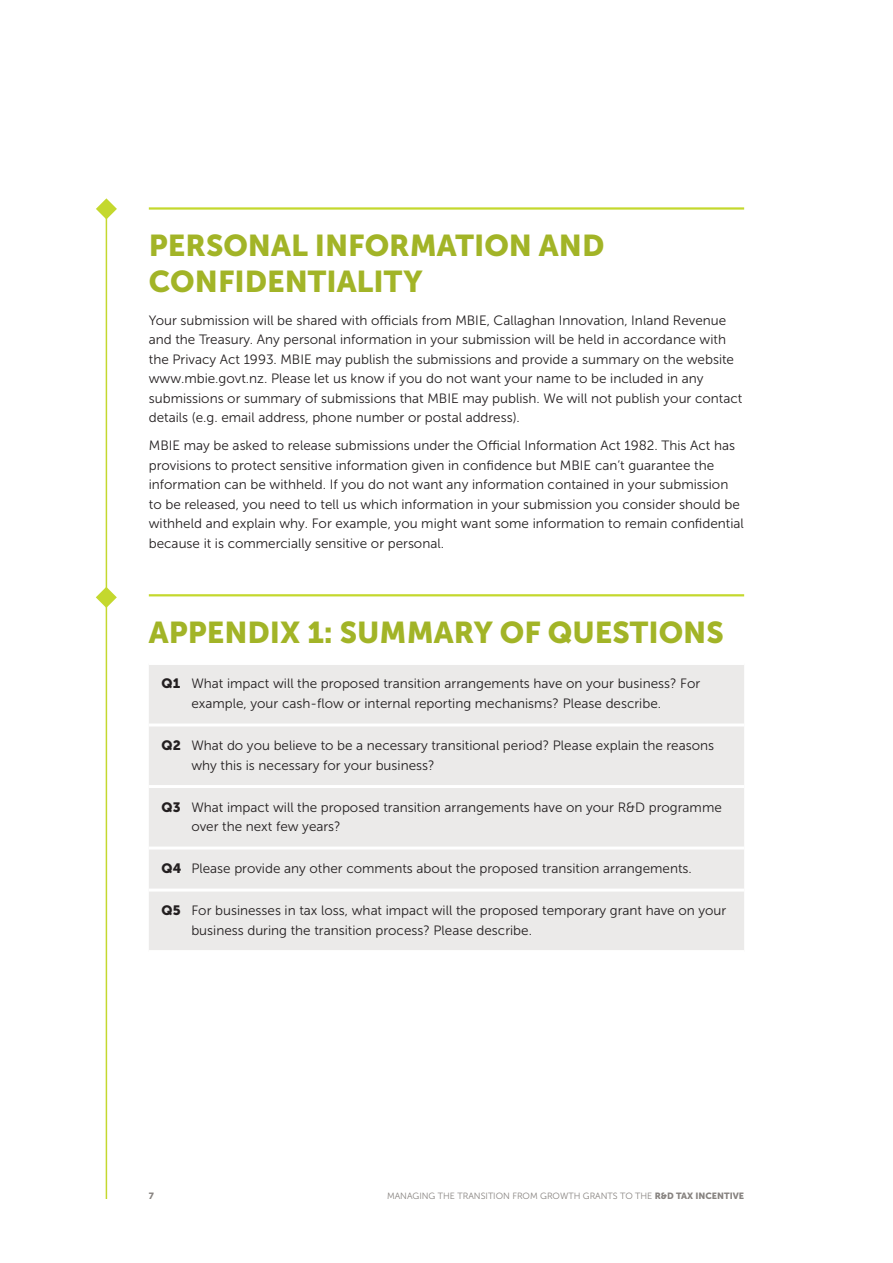
<style>
.page{position:relative;width:893px;height:1263px;background:#fff}
.page>*{position:absolute;margin:0;border:0;box-sizing:border-box;transform-origin:0 0}
.t1{font:30px/36px "Museo Sans 900";color:#a2b427}
.t2{font:13.5px/19.5px "Museo Sans 300";color:#231f20}
.t3{font:9px "Museo Sans 300";color:#86827f}
.t4{font:9px "Museo Sans 900";color:#86827f}
.s1{font-family:"Museo Sans 900"}
</style>
<div class="page">
<hr style="left:106px;top:208px;width:1px;height:991px;background:#c4d82e">
<hr style="left:149px;top:207px;width:595px;height:3px;background:#c4d82e">
<hr style="left:149px;top:594px;width:595px;height:2px;background:#c4d82e">
<div style="left:149px;top:665px;width:595px;height:285px;background:#ebeae9"></div>
<hr style="left:149px;top:723px;width:595px;height:3px;background:#fff">
<hr style="left:149px;top:785px;width:595px;height:3px;background:#fff">
<hr style="left:149px;top:846px;width:595px;height:3px;background:#fff">
<hr style="left:149px;top:888px;width:595px;height:3px;background:#fff">
<svg style="left:96px;top:198px;width:21px;height:21px"></svg>
<svg style="left:96px;top:587px;width:21px;height:21px"></svg>
<h1 class="t1" style="left:149px;top:228px;width:457px">PERSONAL INFORMATION AND<br>CONFIDENTIALITY</h1>
<p class="t2" style="left:149px;top:310px;width:595px">Your submission will be shared with officials from MBIE, Callaghan Innovation, Inland Revenue and the Treasury. Any personal information in your submission will be held in accordance with the Privacy Act 1993. MBIE may publish the submissions and provide a summary on the website www.mbie.govt.nz. Please let us know if you do not want your name to be included in any submissions or summary of submissions that MBIE may publish. We will not publish your contact details (e.g. email address, phone number or postal address).</p>
<p class="t2" style="left:149px;top:436px;width:596px">MBIE may be asked to release submissions under the Official Information Act 1982. This Act has provisions to protect sensitive information given in confidence but MBIE can’t guarantee the information can be withheld. If you do not want any information contained in your submission to be released, you need to tell us which information in your submission you consider should be withheld and explain why. For example, you might want some information to remain confidential because it is commercially sensitive or personal.</p>
<h1 class="t1" style="left:149px;top:615px;width:576px">APPENDIX 1: SUMMARY OF QUESTIONS</h1>
<p class="t2" style="left:191px;top:674px;width:510px;text-indent:-30px"><span class="s1">Q1</span> What impact will the proposed transition arrangements have on your business? For example, your cash-flow or internal reporting mechanisms? Please describe.</p>
<p class="t2" style="left:191px;top:736px;width:524px;text-indent:-30px"><span class="s1">Q2</span> What do you believe to be a necessary transitional period? Please explain the reasons why this is necessary for your business?</p>
<p class="t2" style="left:191px;top:797px;width:532px;text-indent:-30px"><span class="s1">Q3</span> What impact will the proposed transition arrangements have on your R&amp;D programme over the next few years?</p>
<p class="t2" style="left:162px;top:859px;width:532px"><span class="s1">Q4</span> Please provide any other comments about the proposed transition arrangements.</p>
<p class="t2" style="left:191px;top:901px;width:536px;text-indent:-30px"><span class="s1">Q5</span> For businesses in tax loss, what impact will the proposed temporary grant have on your business during the transition process? Please describe.</p>
<p class="t4" style="left:149px;top:1191px;width:7px">7</p>
<p class="t3" style="left:387px;top:1191px;width:359px">MANAGING THE TRANSITION FROM GROWTH GRANTS TO THE <span class="s1">R&amp;D TAX INCENTIVE</span></p>
</div>
